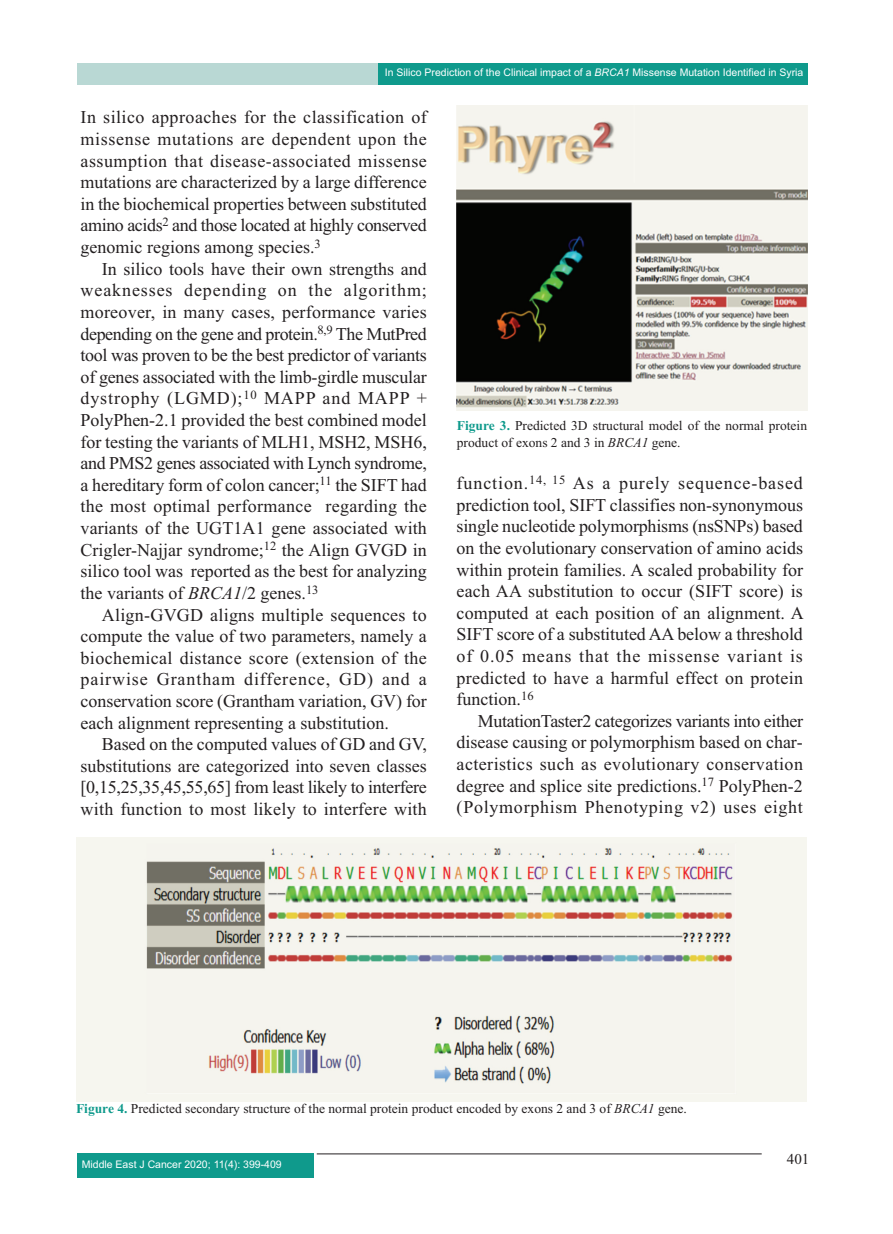
<style>
.page{position:relative;width:893px;height:1234px;background:#fff}
.page>*{position:absolute;margin:0;border:0;box-sizing:border-box;transform-origin:0 0}
.t1{font:18px/21.6px "Times New Roman";color:#231f20;text-align:justify}
.t2{font:15px "Times New Roman";color:#231f20}
.t3{font:13.5px/16.2px "Times New Roman";color:#231f20}
.t4{font:10.5px "Arial";color:#fff}
.s1{font-style:italic}
.s2{font-weight:700;color:#0f9a8c}
</style>
<div class="page">
<div style="left:78px;top:64px;width:730px;height:21px;background:#b9d8d4"></div>
<div style="left:378px;top:64px;width:430px;height:21px;background:#0f9a8c"></div>
<hr style="left:317px;top:1153px;width:445px;height:1px;background:#231f20">
<div style="left:77px;top:1153px;width:236px;height:24px;background:#0f9a8c"></div>
<img style="left:457px;top:105px;width:350px;height:306px">
<img style="left:77px;top:837px;width:730px;height:264px">
<p class="t4" style="left:385px;top:68px;width:420px">In Silico Prediction of the Clinical impact of a <span class="s1">BRCA1</span> Missense Mutation Identified in Syria</p>
<p class="t1" style="left:81px;top:108px;width:348px">In silico approaches for the classification of missense mutations are dependent upon the assumption that disease-associated missense mutations are characterized by a large difference in the biochemical properties between substituted amino acids<sup>2</sup> and those located at highly conserved genomic regions among species.<sup>3</sup></p>
<p class="t1" style="left:81px;top:259px;width:348px;text-indent:21px">In silico tools have their own strengths and weaknesses depending on the algorithm; moreover, in many cases, performance varies depending on the gene and protein.<sup>8,9</sup> The MutPred tool was proven to be the best predictor of variants of genes associated with the limb-girdle muscular dystrophy (LGMD);<sup>10</sup> MAPP and MAPP + PolyPhen-2.1 provided the best combined model for testing the variants of MLH1, MSH2, MSH6, and PMS2 genes associated with Lynch syndrome, a hereditary form of colon cancer;<sup>11</sup> the SIFT had the most optimal performance regarding the variants of the UGT1A1 gene associated with Crigler-Najjar syndrome;<sup>12</sup> the Align GVGD in silico tool was reported as the best for analyzing the variants of <span class="s1">BRCA1</span>/2 genes.<sup>13</sup></p>
<p class="t1" style="left:81px;top:605px;width:348px;text-indent:21px">Align-GVGD aligns multiple sequences to compute the value of two parameters, namely a biochemical distance score (extension of the pairwise Grantham difference, GD) and a conservation score (Grantham variation, GV) for each alignment representing a substitution.</p>
<p class="t1" style="left:81px;top:735px;width:348px;text-indent:21px">Based on the computed values of GD and GV, substitutions are categorized into seven classes [0,15,25,35,45,55,65] from least likely to interfere with function to most likely to interfere with</p>
<p class="t3" style="left:457px;top:419px;width:352px"><span class="s2">Figure 3.</span> Predicted 3D structural model of the normal protein product of exons 2 and 3 in <span class="s1">BRCA1</span> gene.</p>
<p class="t1" style="left:457px;top:474px;width:349px">function.<sup>14,</sup> <sup>15</sup> As a purely sequence-based prediction tool, SIFT classifies non-synonymous single nucleotide polymorphisms (nsSNPs) based on the evolutionary conservation of amino acids within protein families. A scaled probability for each AA substitution to occur (SIFT score) is computed at each position of an alignment. A SIFT score of a substituted AA below a threshold of 0.05 means that the missense variant is predicted to have a harmful effect on protein function.<sup>16</sup></p>
<p class="t1" style="left:457px;top:711px;width:348px;text-indent:21px">MutationTaster2 categorizes variants into either disease causing or polymorphism based on char&shy;acteristics such as evolutionary conservation degree and splice site predictions.<sup>17</sup> PolyPhen-2 (Polymorphism Phenotyping v2) uses eight</p>
<p class="t3" style="left:76px;top:1100px;width:612px"><span class="s2">Figure 4.</span> Predicted secondary structure of the normal protein product encoded by exons 2 and 3 of <span class="s1">BRCA1</span> gene.</p>
<p class="t4" style="left:82px;top:1160px;width:201px">Middle East J Cancer 2020; 11(4): 399-409</p>
<p class="t2" style="left:787px;top:1152px;width:24px">401</p>
</div>
